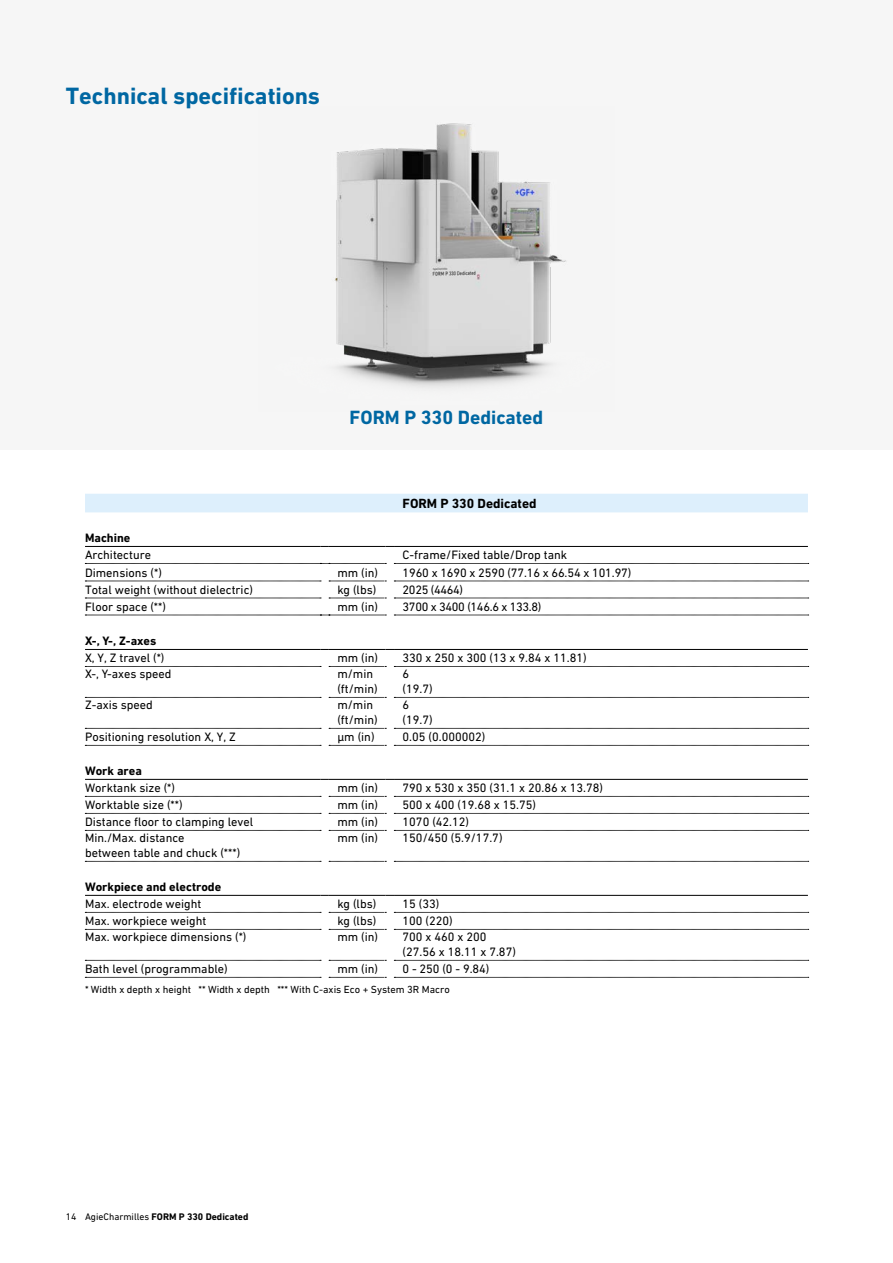
<style>
.page{position:relative;width:893px;height:1263px;background:#fff}
.page>*{position:absolute;margin:0;border:0;box-sizing:border-box;transform-origin:0 0}
.t1{font:700 24px "DIN Next W1 G";color:#0067a2}
.t2{font:700 19.5px "DIN Next W1 G";color:#0067a2}
.t3{font:700 13.5px "DIN Next W1 G";color:#000}
.t4{font:12.3px/14.9px "DIN Next W1 G";color:#000}
.t5{font:700 12.3px "DIN Next W1 G";color:#000}
.t6{font:12.3px "DIN Next W1 G";letter-spacing:-.025em;color:#000}
.t7{font:10.5px "DIN Next W1 G";color:#000}
.t8{font:700 9.75px "DIN Next W1 G";color:#000}
.s1{font-weight:400}
</style>
<div class="page">
<div style="left:0;top:0;width:893px;height:450px;background:#f6f6f6"></div>
<img style="left:335px;top:123px;width:231px;height:265px">
<div style="left:85px;top:494px;width:723px;height:18px;background:#ddeffc"></div>
<svg style="left:85px;top:666px;width:236px;height:1px"></svg>
<svg style="left:329px;top:666px;width:57px;height:1px"></svg>
<svg style="left:394px;top:666px;width:415px;height:1px"></svg>
<svg style="left:85px;top:697px;width:236px;height:1px"></svg>
<svg style="left:329px;top:697px;width:57px;height:1px"></svg>
<svg style="left:394px;top:697px;width:415px;height:1px"></svg>
<svg style="left:85px;top:728px;width:236px;height:1px"></svg>
<svg style="left:329px;top:728px;width:57px;height:1px"></svg>
<svg style="left:394px;top:728px;width:415px;height:1px"></svg>
<svg style="left:85px;top:796px;width:236px;height:1px"></svg>
<svg style="left:329px;top:796px;width:57px;height:1px"></svg>
<svg style="left:394px;top:796px;width:415px;height:1px"></svg>
<svg style="left:85px;top:813px;width:236px;height:1px"></svg>
<svg style="left:329px;top:813px;width:57px;height:1px"></svg>
<svg style="left:394px;top:813px;width:415px;height:1px"></svg>
<svg style="left:85px;top:830px;width:236px;height:1px"></svg>
<svg style="left:329px;top:830px;width:57px;height:1px"></svg>
<svg style="left:394px;top:830px;width:415px;height:1px"></svg>
<svg style="left:85px;top:912px;width:236px;height:1px"></svg>
<svg style="left:329px;top:912px;width:57px;height:1px"></svg>
<svg style="left:394px;top:912px;width:415px;height:1px"></svg>
<svg style="left:85px;top:929px;width:236px;height:1px"></svg>
<svg style="left:329px;top:929px;width:57px;height:1px"></svg>
<svg style="left:394px;top:929px;width:415px;height:1px"></svg>
<svg style="left:85px;top:960px;width:236px;height:1px"></svg>
<svg style="left:329px;top:960px;width:57px;height:1px"></svg>
<svg style="left:394px;top:960px;width:415px;height:1px"></svg>
<svg style="left:85px;top:977px;width:236px;height:1px"></svg>
<svg style="left:329px;top:977px;width:57px;height:1px"></svg>
<svg style="left:394px;top:977px;width:415px;height:1px"></svg>
<svg style="left:85px;top:581px;width:236px;height:1px"></svg>
<svg style="left:329px;top:581px;width:57px;height:1px"></svg>
<svg style="left:394px;top:581px;width:415px;height:1px"></svg>
<svg style="left:85px;top:598px;width:236px;height:1px"></svg>
<svg style="left:329px;top:598px;width:57px;height:1px"></svg>
<svg style="left:85px;top:745px;width:236px;height:1px"></svg>
<svg style="left:329px;top:745px;width:57px;height:1px"></svg>
<svg style="left:85px;top:861px;width:236px;height:1px"></svg>
<svg style="left:329px;top:861px;width:57px;height:1px"></svg>
<svg style="left:394px;top:598px;width:415px;height:1px"></svg>
<svg style="left:394px;top:615px;width:415px;height:1px"></svg>
<svg style="left:394px;top:745px;width:415px;height:1px"></svg>
<svg style="left:394px;top:861px;width:415px;height:1px"></svg>
<hr style="left:85px;top:546px;width:235px;height:1px;background:#000">
<hr style="left:329px;top:546px;width:57px;height:1px;background:#000">
<hr style="left:85px;top:649px;width:235px;height:1px;background:#000">
<hr style="left:329px;top:649px;width:57px;height:1px;background:#000">
<hr style="left:394px;top:649px;width:414px;height:1px;background:#000">
<hr style="left:85px;top:779px;width:235px;height:1px;background:#000">
<hr style="left:329px;top:779px;width:57px;height:1px;background:#000">
<hr style="left:394px;top:779px;width:414px;height:1px;background:#000">
<hr style="left:85px;top:895px;width:235px;height:1px;background:#000">
<hr style="left:329px;top:895px;width:57px;height:1px;background:#000">
<hr style="left:394px;top:895px;width:414px;height:1px;background:#000">
<hr style="left:394px;top:546px;width:414px;height:1px;background:#000">
<svg style="left:394px;top:563px;width:415px;height:1px"></svg>
<svg style="left:85px;top:563px;width:301px;height:1px"></svg>
<svg style="left:85px;top:615px;width:301px;height:1px"></svg>
<h1 class="t1" style="left:66px;top:82px;width:256px">Technical specifications</h1>
<h2 class="t2" style="left:350px;top:406px;width:195px">FORM P 330 Dedicated</h2>
<p class="t3" style="left:403px;top:496px;width:136px">FORM P 330 Dedicated</p>
<p class="t5" style="left:85px;top:531px;width:47px">Machine</p>
<p class="t4" style="left:85px;top:547px;width:68px">Architecture</p>
<p class="t4" style="left:403px;top:547px;width:166px">C-frame/Fixed table/Drop tank</p>
<p class="t4" style="left:85px;top:565px;width:78px">Dimensions (*)</p>
<p class="t4" style="left:337px;top:565px;width:42px">mm (in)</p>
<p class="t4" style="left:403px;top:565px;width:230px">1960 x 1690 x 2590 (77.16 x 66.54 x 101.97)</p>
<p class="t4" style="left:85px;top:582px;width:170px">Total weight (without dielectric)</p>
<p class="t4" style="left:337px;top:582px;width:40px">kg (lbs)</p>
<p class="t6" style="left:403px;top:582px;width:62px">2025 (4464)</p>
<p class="t4" style="left:85px;top:599px;width:82px">Floor space (**)</p>
<p class="t4" style="left:337px;top:599px;width:42px">mm (in)</p>
<p class="t6" style="left:403px;top:599px;width:140px">3700 x 3400 (146.6 x 133.8)</p>
<p class="t5" style="left:85px;top:634px;width:73px">X-, Y-, Z-axes</p>
<p class="t4" style="left:85px;top:650px;width:81px">X, Y, Z travel (*)</p>
<p class="t4" style="left:337px;top:650px;width:42px">mm (in)</p>
<p class="t4" style="left:403px;top:650px;width:186px">330 x 250 x 300 (13 x 9.84 x 11.81)</p>
<p class="t4" style="left:85px;top:666px;width:88px">X-, Y-axes speed</p>
<p class="t4" style="left:337px;top:666px;width:42px">m/min (ft/min)</p>
<p class="t4" style="left:403px;top:666px;width:32px">6 (19.7)</p>
<p class="t4" style="left:85px;top:697px;width:69px">Z-axis speed</p>
<p class="t4" style="left:337px;top:697px;width:42px">m/min (ft/min)</p>
<p class="t4" style="left:403px;top:697px;width:32px">6 (19.7)</p>
<p class="t4" style="left:85px;top:729px;width:152px">Positioning resolution X, Y, Z</p>
<p class="t4" style="left:337px;top:729px;width:39px">µm (in)</p>
<p class="t4" style="left:403px;top:729px;width:84px">0.05 (0.000002)</p>
<p class="t5" style="left:85px;top:764px;width:58px">Work area</p>
<p class="t4" style="left:85px;top:780px;width:91px">Worktank size (*)</p>
<p class="t4" style="left:337px;top:780px;width:42px">mm (in)</p>
<p class="t4" style="left:403px;top:780px;width:202px">790 x 530 x 350 (31.1 x 20.86 x 13.78)</p>
<p class="t4" style="left:85px;top:797px;width:99px">Worktable size (**)</p>
<p class="t4" style="left:337px;top:797px;width:42px">mm (in)</p>
<p class="t4" style="left:403px;top:797px;width:135px">500 x 400 (19.68 x 15.75)</p>
<p class="t4" style="left:85px;top:814px;width:170px">Distance floor to clamping level</p>
<p class="t4" style="left:337px;top:814px;width:42px">mm (in)</p>
<p class="t4" style="left:403px;top:814px;width:68px">1070 (42.12)</p>
<p class="t4" style="left:85px;top:830px;width:157px">Min./Max. distance<br>between table and chuck (***)</p>
<p class="t4" style="left:337px;top:830px;width:42px">mm (in)</p>
<p class="t4" style="left:403px;top:830px;width:101px">150/450 (5.9/17.7)</p>
<p class="t5" style="left:85px;top:880px;width:138px">Workpiece and electrode</p>
<p class="t4" style="left:85px;top:896px;width:118px">Max. electrode weight</p>
<p class="t4" style="left:337px;top:896px;width:40px">kg (lbs)</p>
<p class="t4" style="left:403px;top:896px;width:38px">15 (33)</p>
<p class="t4" style="left:85px;top:913px;width:123px">Max. workpiece weight</p>
<p class="t4" style="left:337px;top:913px;width:40px">kg (lbs)</p>
<p class="t4" style="left:403px;top:913px;width:52px">100 (220)</p>
<p class="t4" style="left:85px;top:929px;width:163px">Max. workpiece dimensions (*)</p>
<p class="t4" style="left:337px;top:929px;width:42px">mm (in)</p>
<p class="t4" style="left:403px;top:929px;width:115px">700 x 460 x 200 (27.56 x 18.11 x 7.87)</p>
<p class="t4" style="left:85px;top:961px;width:144px">Bath level (programmable)</p>
<p class="t4" style="left:337px;top:961px;width:42px">mm (in)</p>
<p class="t4" style="left:403px;top:961px;width:88px">0 - 250 (0 - 9.84)</p>
<p class="t7" style="left:85px;top:984px;width:366px">* Width x depth x height ** Width x depth *** With C-axis Eco + System 3R Macro</p>
<p class="t8" style="left:66px;top:1211px;width:184px"><span class="s1">14 AgieCharmilles</span> FORM P 330 Dedicated</p>
</div>
